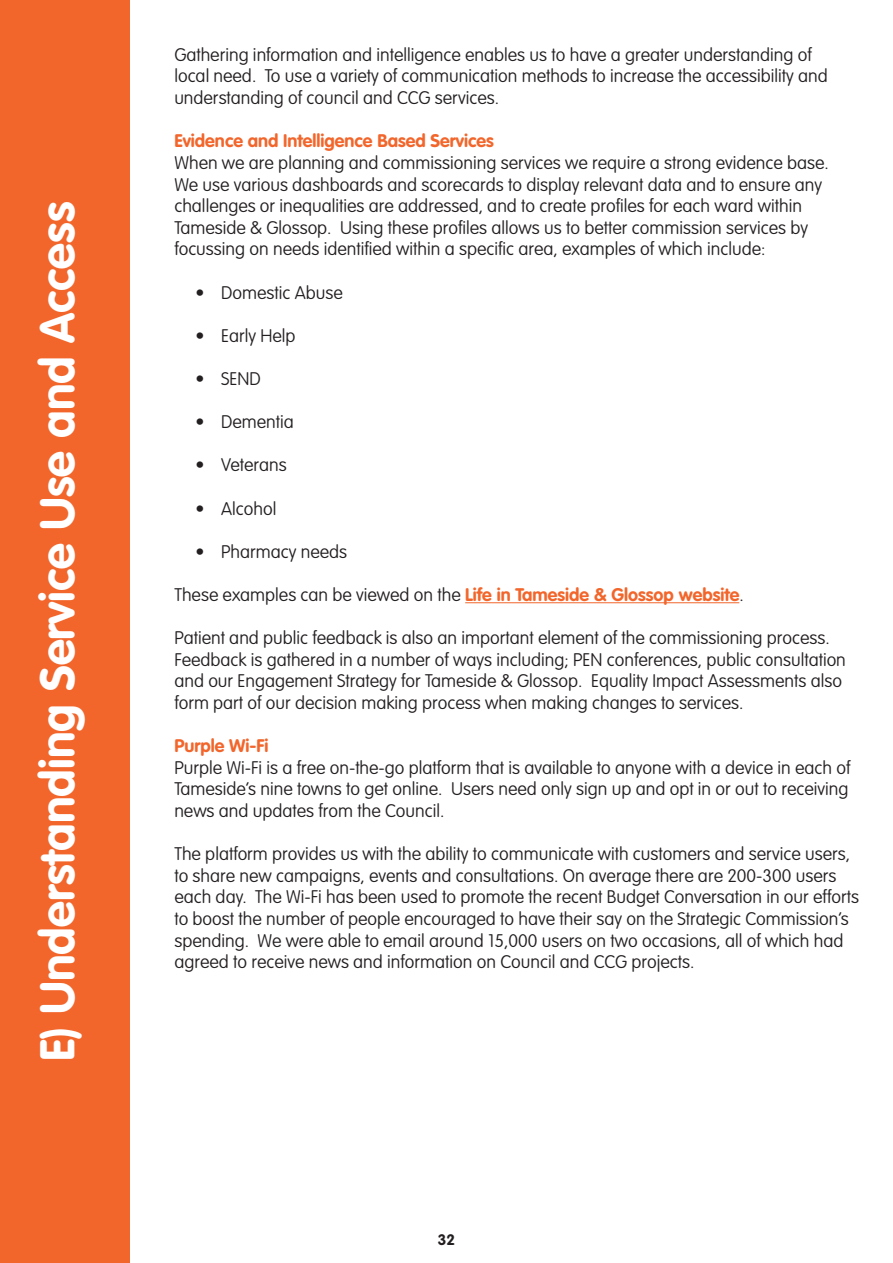
<style>
.page{position:relative;width:893px;height:1263px;background:#fff}
.page>*{position:absolute;margin:0;border:0;box-sizing:border-box;transform-origin:0 0}
.t1{font:700 48px "VAG Rounded";color:#fff}
.t2{font:100 18px/21.6px "VAG Rounded";color:#231f20}
.t3{font:700 18px "VAG Rounded";color:#f2662c}
.t4{font:700 15px "VAG Rounded";color:#231f20}
.s1{font-weight:700;color:#f2662c}
</style>
<div class="page">
<div style="left:0;top:0;width:130px;height:1263px;background:#f2662c"></div>
<hr style="left:465px;top:602px;width:274px;height:1px;background:#f2662c">
<h1 class="t1" style="left:29px;top:1061px;width:860px;rotate:-90deg">E) Understanding Service Use and Access</h1>
<p class="t2" style="left:174px;top:44px;width:655px">Gathering information and intelligence enables us to have a greater understanding of local need. To use a variety of communication methods to increase the accessibility and understanding of council and CCG services.</p>
<p class="t3" style="left:174px;top:130px;width:321px">Evidence and Intelligence Based Services</p>
<p class="t2" style="left:174px;top:152px;width:656px">When we are planning and commissioning services we require a strong evidence base.<br>We use various dashboards and scorecards to display relevant data and to ensure any challenges or inequalities are addressed, and to create profiles for each ward within Tameside &amp; Glossop. Using these profiles allows us to better commission services by focussing on needs identified within a specific area, examples of which include:</p>
<p class="t2" style="left:196px;top:281px;width:149px">• Domestic Abuse</p>
<p class="t2" style="left:196px;top:325px;width:101px">• Early Help</p>
<p class="t2" style="left:196px;top:368px;width:67px">• SEND</p>
<p class="t2" style="left:196px;top:411px;width:100px">• Dementia</p>
<p class="t2" style="left:196px;top:454px;width:93px">• Veterans</p>
<p class="t2" style="left:196px;top:497px;width:82px">• Alcohol</p>
<p class="t2" style="left:196px;top:541px;width:153px">• Pharmacy needs</p>
<p class="t2" style="left:174px;top:584px;width:571px">These examples can be viewed on the <span class="s1">Life in Tameside &amp; Glossop website</span>.</p>
<p class="t2" style="left:174px;top:627px;width:673px">Patient and public feedback is also an important element of the commissioning process.<br>Feedback is gathered in a number of ways including; PEN conferences, public consultation and our Engagement Strategy for Tameside &amp; Glossop. Equality Impact Assessments also form part of our decision making process when making changes to services.</p>
<p class="t3" style="left:174px;top:735px;width:95px">Purple Wi-Fi</p>
<p class="t2" style="left:174px;top:757px;width:677px;text-align:justify">Purple Wi-Fi is a free on-the-go platform that is available to anyone with a device in each of Tameside’s nine towns to get online. Users need only sign up and opt in or out to receiving news and updates from the Council.</p>
<p class="t2" style="left:174px;top:843px;width:686px">The platform provides us with the ability to communicate with customers and service users, to share new campaigns, events and consultations. On average there are 200-300 users each day. The Wi-Fi has been used to promote the recent Budget Conversation in our efforts to boost the number of people encouraged to have their say on the Strategic Commission’s spending. We were able to email around 15,000 users on two occasions, all of which had agreed to receive news and information on Council and CCG projects.</p>
<p class="t4" style="left:438px;top:1231px;width:19px">32</p>
</div>
